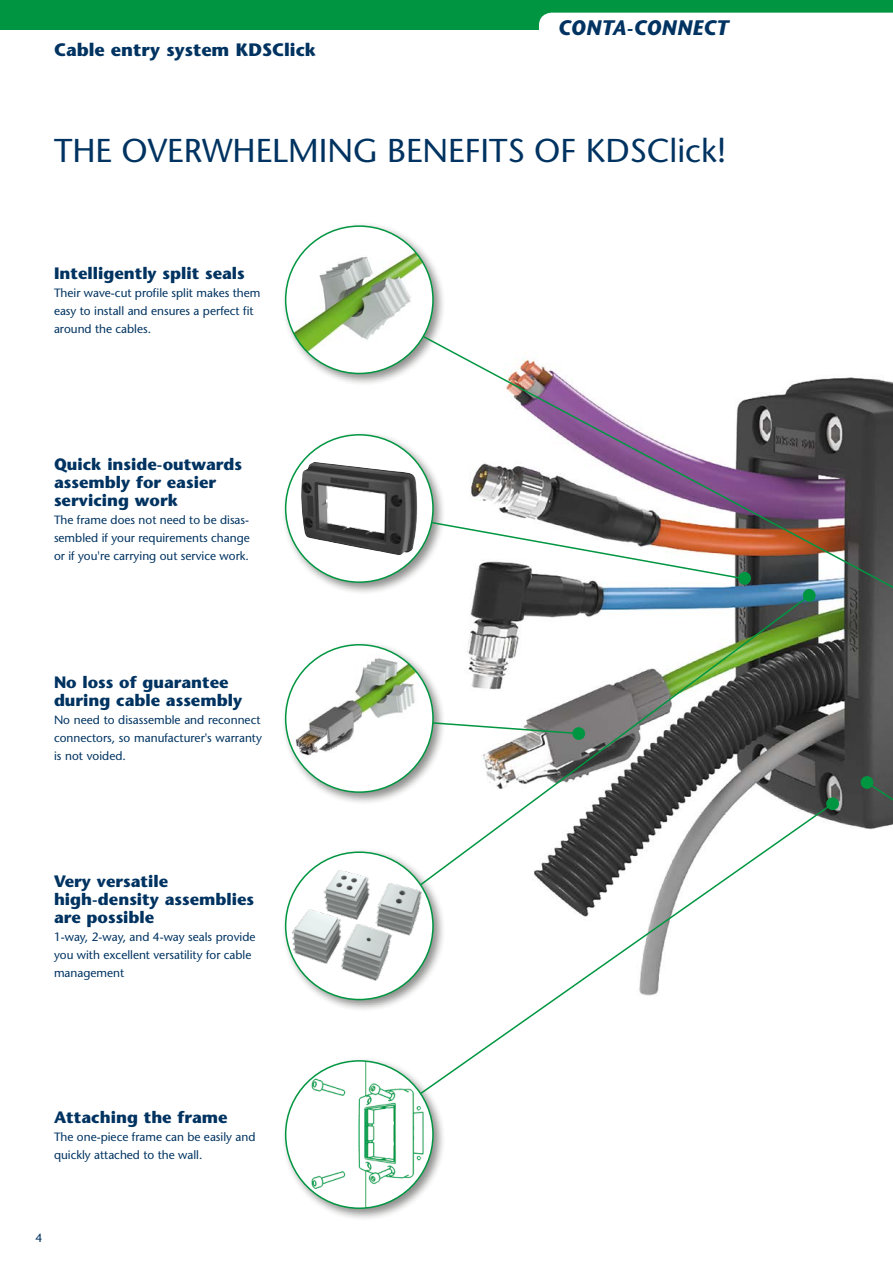
<style>
.page{position:relative;width:893px;height:1263px;background:#fff}
.page>*{position:absolute;margin:0;border:0;box-sizing:border-box;transform-origin:0 0}
.t1{font:500 33px "Stone Sans Std";color:#003361}
.t2{font:italic 700 21px "Stone Sans Std";color:#003361}
.t3{font:700 18px "Stone Sans Std";color:#003361}
.t4{font:700 16.5px/18px "Stone Sans Std";color:#003361}
.t5{font:500 12px/18px "Stone Sans Std";color:#003361}
</style>
<div class="page">
<div style="left:0;top:0;width:893px;height:30px;background:#009641"></div>
<img style="left:812px;top:677px;width:81px;height:151px">
<div style="left:281px;top:221px;width:165px;height:166px;background:#1d1d1b;opacity:.5"></div>
<img style="left:286px;top:226px;width:147px;height:147px;border-radius:74px">
<div style="left:281px;top:430px;width:165px;height:165px;background:#1d1d1b;opacity:.5"></div>
<div style="left:286px;top:435px;width:147px;height:147px;background:#fff;border-radius:50%"></div>
<img style="left:301px;top:462px;width:117px;height:93px">
<div style="left:281px;top:1056px;width:165px;height:165px;background:#1d1d1b;opacity:.5"></div>
<img style="left:290px;top:1061px;width:143px;height:147px">
<div style="left:281px;top:847px;width:165px;height:166px;background:#1d1d1b;opacity:.5"></div>
<div style="left:286px;top:852px;width:147px;height:147px;background:#fff;border-radius:50%"></div>
<img style="left:286px;top:861px;width:133px;height:122px">
<div style="left:281px;top:640px;width:165px;height:165px;background:#1d1d1b;opacity:.5"></div>
<img style="left:286px;top:645px;width:133px;height:138px">
<svg style="left:421px;top:334px;width:472px;height:343px"></svg>
<svg style="left:430px;top:521px;width:316px;height:59px"></svg>
<svg style="left:419px;top:593px;width:393px;height:209px"></svg>
<svg style="left:419px;top:802px;width:416px;height:293px"></svg>
<svg style="left:864px;top:780px;width:29px;height:50px"></svg>
<div style="left:572px;top:727px;width:13px;height:13px;background:#009641;border-radius:50%"></div>
<div style="left:738px;top:572px;width:13px;height:13px;background:#009641;border-radius:50%"></div>
<div style="left:803px;top:589px;width:13px;height:13px;background:#009641;border-radius:50%"></div>
<div style="left:861px;top:776px;width:12px;height:13px;background:#009641;border-radius:50%"></div>
<div style="left:826px;top:797px;width:13px;height:13px;background:#009641;border-radius:50%"></div>
<div style="left:539px;top:13px;width:354px;height:17px;background:#fff"></div>
<h3 class="t3" style="left:54px;top:39px;width:264px">Cable entry system KDSClick</h3>
<h2 class="t2" style="left:558px;top:15px;width:172px">CONTA-CONNECT</h2>
<h1 class="t1" style="left:54px;top:131px;width:674px">THE OVERWHELMING BENEFITS OF KDSClick!</h1>
<h3 class="t4" style="left:54px;top:264px;width:192px">Intelligently split seals</h3>
<p class="t5" style="left:54px;top:284px;width:208px">Their wave-cut profile split makes them easy to install and ensures a perfect fit around the cables.</p>
<h3 class="t4" style="left:54px;top:455px;width:190px">Quick inside-outwards assembly for easier servicing work</h3>
<p class="t5" style="left:54px;top:510px;width:197px;text-align:justify">The frame does not need to be disas&shy;sembled if your requirements change or if you're carrying out service work.</p>
<h3 class="t4" style="left:54px;top:673px;width:190px">No loss of guarantee during cable assembly</h3>
<p class="t5" style="left:54px;top:711px;width:209px">No need to disassemble and reconnect connectors, so manufacturer's warranty is not voided.</p>
<h3 class="t4" style="left:54px;top:872px;width:202px">Very versatile high-density assemblies are possible</h3>
<p class="t5" style="left:54px;top:928px;width:203px">1-way, 2-way, and 4-way seals provide you with excellent versatility for cable management</p>
<h3 class="t4" style="left:54px;top:1108px;width:175px">Attaching the frame</h3>
<p class="t5" style="left:54px;top:1127px;width:203px">The one-piece frame can be easily and quickly attached to the wall.</p>
<p class="t5" style="left:36px;top:1229px;width:8px">4</p>
</div>
